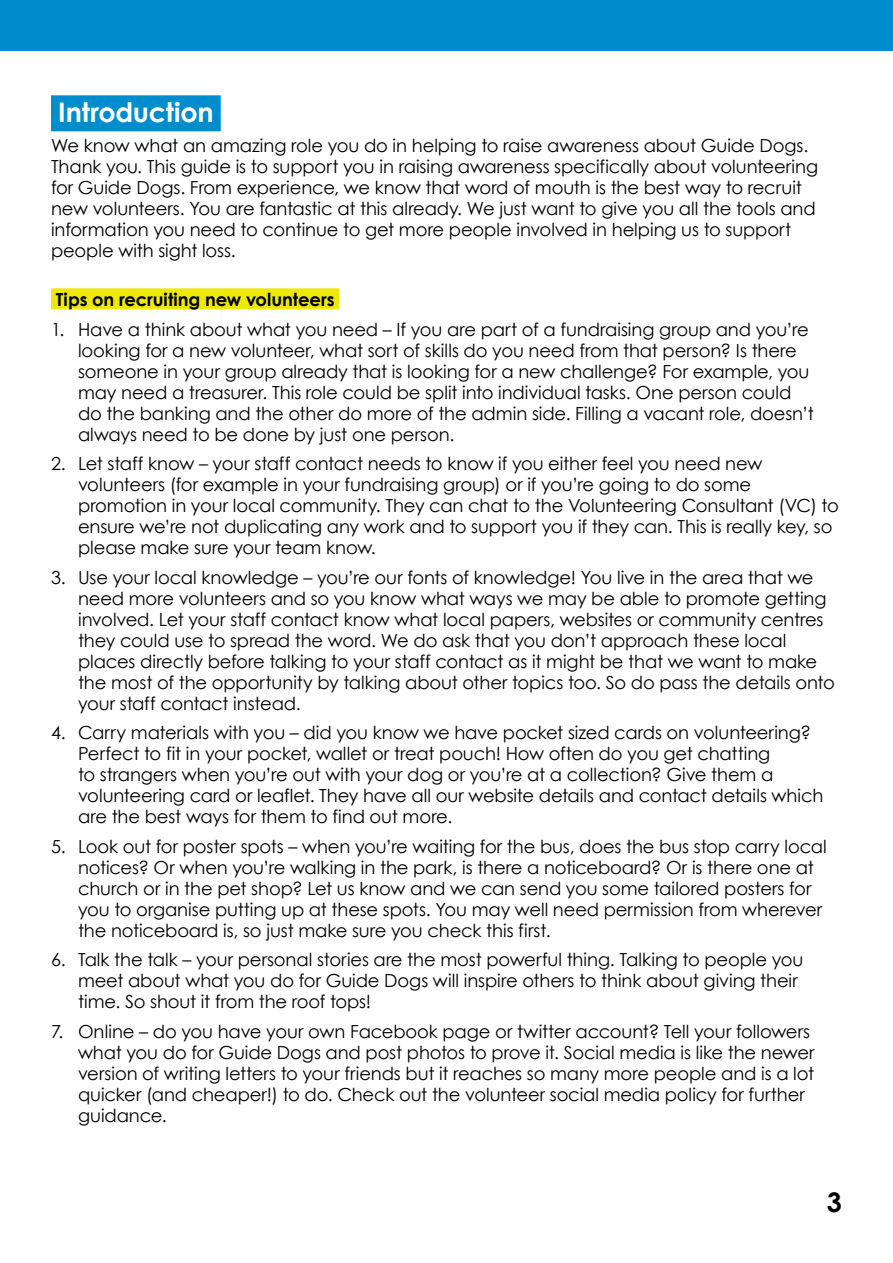
<style>
.page{position:relative;width:893px;height:1263px;background:#fff}
.page>*{position:absolute;margin:0;border:0;box-sizing:border-box;transform-origin:0 0}
.t1{font:700 27px "Century Gothic";letter-spacing:-.005em;color:#fff}
.t2{font:700 27px "Century Gothic";color:#000}
.Body{font:18px/21px "Century Gothic";letter-spacing:-.005em;color:#000}
.Crosshead{font:700 18px "Century Gothic";letter-spacing:-.005em;color:#000}
</style>
<div class="page">
<div style="left:0;top:0;width:893px;height:51px;background:#008dcd"></div>
<div style="left:51px;top:95px;width:170px;height:36px;background:#008dcd"></div>
<div style="left:51px;top:288px;width:288px;height:21px;background:#eee809"></div>
<h2 class="t1" style="left:58px;top:96px;width:157px">Introduction</h2>
<p class="Body" style="left:51px;top:135px;width:769px">We know what an amazing role you do in helping to raise awareness about Guide Dogs.<br>Thank you. This guide is to support you in raising awareness specifically about volunteering for Guide Dogs. From experience, we know that word of mouth is the best way to recruit new volunteers. You are fantastic at this already. We just want to give you all the tools and information you need to continue to get more people involved in helping us to support people with sight loss.</p>
<p class="Crosshead" style="left:56px;top:288px;width:280px">Tips on recruiting new volunteers</p>
<p class="Body" style="left:78px;top:319px;width:737px;text-indent:-27px">1. Have a think about what you need – If you are part of a fundraising group and you’re looking for a new volunteer, what sort of skills do you need from that person? Is there someone in your group already that is looking for a new challenge? For example, you may need a treasurer. This role could be split into individual tasks. One person could do the banking and the other do more of the admin side. Filling a vacant role, doesn’t always need to be done by just one person.</p>
<p class="Body" style="left:78px;top:453px;width:762px;text-indent:-27px">2. Let staff know – your staff contact needs to know if you either feel you need new volunteers (for example in your fundraising group) or if you’re going to do some promotion in your local community. They can chat to the Volunteering Consultant (VC) to ensure we’re not duplicating any work and to support you if they can. This is really key, so please make sure your team know.</p>
<p class="Body" style="left:78px;top:567px;width:758px;text-indent:-27px">3. Use your local knowledge – you’re our fonts of knowledge! You live in the area that we need more volunteers and so you know what ways we may be able to promote getting involved. Let your staff contact know what local papers, websites or community centres they could use to spread the word. We do ask that you don’t approach these local places directly before talking to your staff contact as it might be that we want to make the most of the opportunity by talking about other topics too. So do pass the details onto your staff contact instead.</p>
<p class="Body" style="left:78px;top:722px;width:747px;text-indent:-27px">4. Carry materials with you – did you know we have pocket sized cards on volunteering?<br>Perfect to fit in your pocket, wallet or treat pouch! How often do you get chatting<br>to strangers when you’re out with your dog or you’re at a collection? Give them a volunteering card or leaflet. They have all our website details and contact details which are the best ways for them to find out more.</p>
<p class="Body" style="left:78px;top:836px;width:750px;text-indent:-27px">5. Look out for poster spots – when you’re waiting for the bus, does the bus stop carry local notices? Or when you’re walking in the park, is there a noticeboard? Or is there one at church or in the pet shop? Let us know and we can send you some tailored posters for you to organise putting up at these spots. You may well need permission from wherever the noticeboard is, so just make sure you check this first.</p>
<p class="Body" style="left:78px;top:949px;width:727px;text-indent:-27px">6. Talk the talk – your personal stories are the most powerful thing. Talking to people you meet about what you do for Guide Dogs will inspire others to think about giving their time. So shout it from the roof tops!</p>
<p class="Body" style="left:78px;top:1021px;width:738px;text-indent:-27px">7. Online – do you have your own Facebook page or twitter account? Tell your followers what you do for Guide Dogs and post photos to prove it. Social media is like the newer version of writing letters to your friends but it reaches so many more people and is a lot quicker (and cheaper!) to do. Check out the volunteer social media policy for further guidance.</p>
<h1 class="t2" style="left:827px;top:1185px;width:17px">3</h1>
</div>
